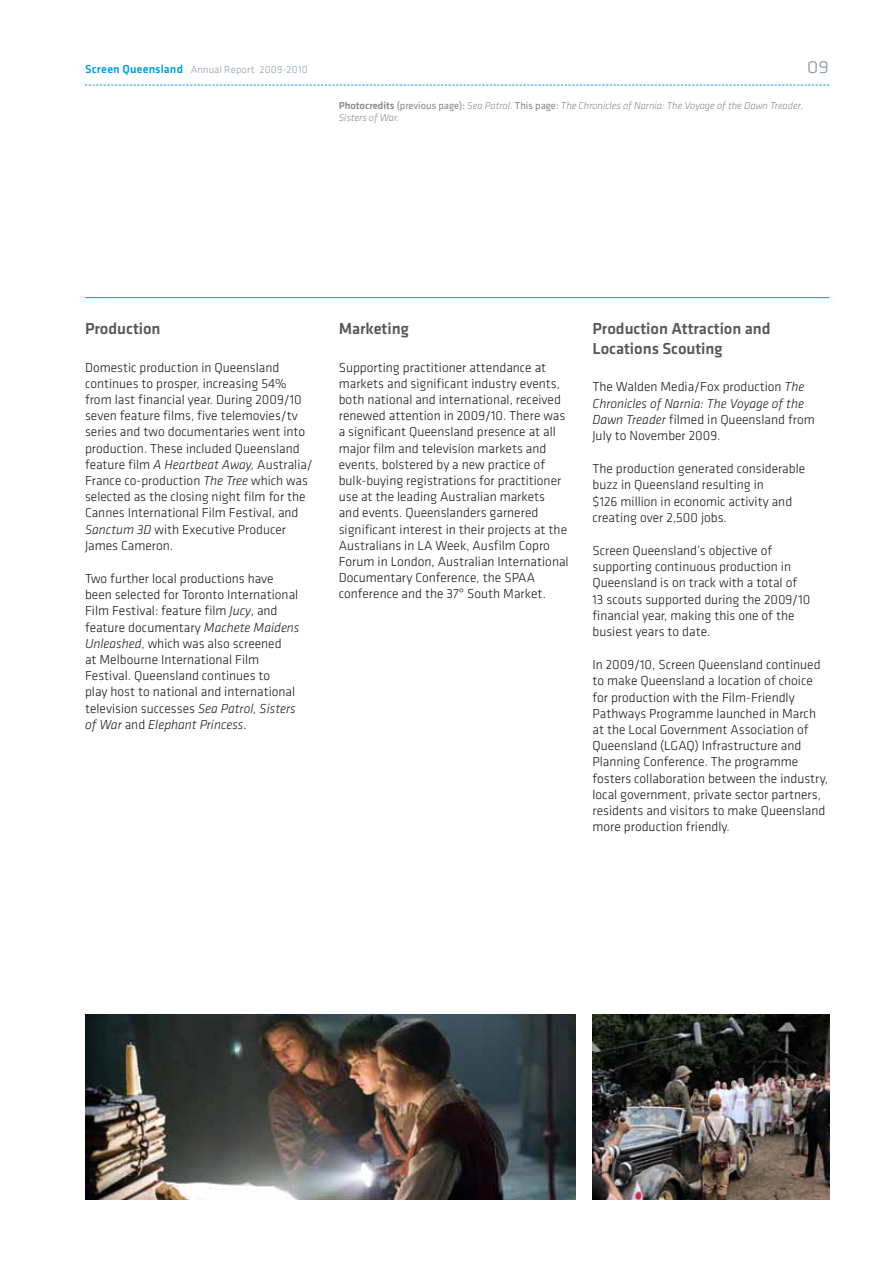
<style>
.page{position:relative;width:893px;height:1263px;background:#fff}
.page>*{position:absolute;margin:0;border:0;box-sizing:border-box;transform-origin:0 0}
.t1{font:300 22.5px "Klavika";color:#8f9ca5}
.t2{font:500 16.5px/19.8px "Klavika";letter-spacing:-.005em;color:#58585a}
.t3{font:300 13.5px/16.2px "Klavika";color:#1a171c}
.t4{font:italic 300 10.5px/12px "Klavika";letter-spacing:-.005em;color:#87888a}
.t5{font:300 10.5px "Klavika";letter-spacing:.02em;color:#8f9ca5}
.s1{font-weight:500;font-size:12px;color:#009ee0}
.s2{font-weight:500;font-style:normal}
.s3{font-weight:400;font-style:normal}
.s4{font-style:normal}
.s5{font-style:italic}
.s6{font-family:"Helvetica Neue LT Std"}
</style>
<div class="page">
<img style="left:85px;top:1014px;width:490px;height:185px">
<img style="left:592px;top:1014px;width:237px;height:185px">
<svg style="left:85px;top:85px;width:744px;height:1px"></svg>
<hr style="left:85px;top:297px;width:744px;height:1px;background:#009ee0">
<p class="t5" style="left:85px;top:64px;width:224px"><span class="s1">Screen Queensland</span> Annual Report 2009-2010</p>
<h1 class="t1" style="left:807px;top:53px;width:24px">09</h1>
<p class="t4" style="left:339px;top:100px;width:466px"><span class="s2">Photocredits</span> <span class="s3">(previous page):</span> Sea Patrol<span class="s4">.</span> <span class="s3">This page:</span> The Chronicles of Narnia: The Voyage of the Dawn Treader<span class="s4">,<br></span>Sisters of War.</p>
<p class="t2" style="left:85px;top:319px;width:77px">Production</p>
<p class="t3" style="left:85px;top:359px;width:229px">Domestic production in Queensland continues to prosper, increasing 54% from last financial year. During 2009/10 seven feature films, five telemovies/tv series and two documentaries went into production. These included Queensland feature film <span class="s5">A Heartbeat Away,</span> Australia/ France co-production <span class="s5">The Tree</span> which was selected as the closing night film for the Cannes International Film Festival, and <span class="s5">Sanctum 3D</span> with Executive Producer James Cameron.</p>
<p class="t3" style="left:85px;top:571px;width:216px">Two further local productions have been selected for Toronto International Film Festival: feature film <span class="s5">Jucy</span>, and feature documentary <span class="s5">Machete Maidens Unleashed</span>, which was also screened<br>at Melbourne International Film Festival. Queensland continues to<br>play host to national and international television successes <span class="s5">Sea Patrol, Sisters of War</span> and <span class="s5">Elephant Princess</span>.</p>
<p class="t2" style="left:339px;top:319px;width:71px">Marketing</p>
<p class="t3" style="left:339px;top:359px;width:231px">Supporting practitioner attendance at markets and significant industry events, both national and international, received renewed attention in 2009/10. There was a significant Queensland presence at all major film and television markets and events, bolstered by a new practice of bulk-buying registrations for practitioner use at the leading Australian markets and events. Queenslanders garnered significant interest in their projects at the Australians in LA Week, Ausfilm Copro Forum in London, Australian International Documentary Conference, the SPAA conference and the 37<span class="s6">°</span> South Market.</p>
<p class="t2" style="left:592px;top:319px;width:180px">Production Attraction and<br>Locations Scouting</p>
<p class="t3" style="left:592px;top:379px;width:224px">The Walden Media/Fox production <span class="s5">The Chronicles of Narnia: The Voyage of the Dawn Treader</span> filmed in Queensland from July to November 2009.</p>
<p class="t3" style="left:592px;top:461px;width:214px">The production generated considerable buzz in Queensland resulting in<br>$126 million in economic activity and creating over 2,500 jobs.</p>
<p class="t3" style="left:592px;top:543px;width:219px">Screen Queensland’s objective of supporting continuous production in Queensland is on track with a total of 13 scouts supported during the 2009/10 financial year, making this one of the busiest years to date.</p>
<p class="t3" style="left:592px;top:657px;width:237px">In 2009/10, Screen Queensland continued to make Queensland a location of choice for production with the Film-Friendly Pathways Programme launched in March at the Local Government Association of Queensland (LGAQ) Infrastructure and Planning Conference. The programme fosters collaboration between the industry, local government, private sector partners, residents and visitors to make Queensland more production friendly.</p>
</div>
